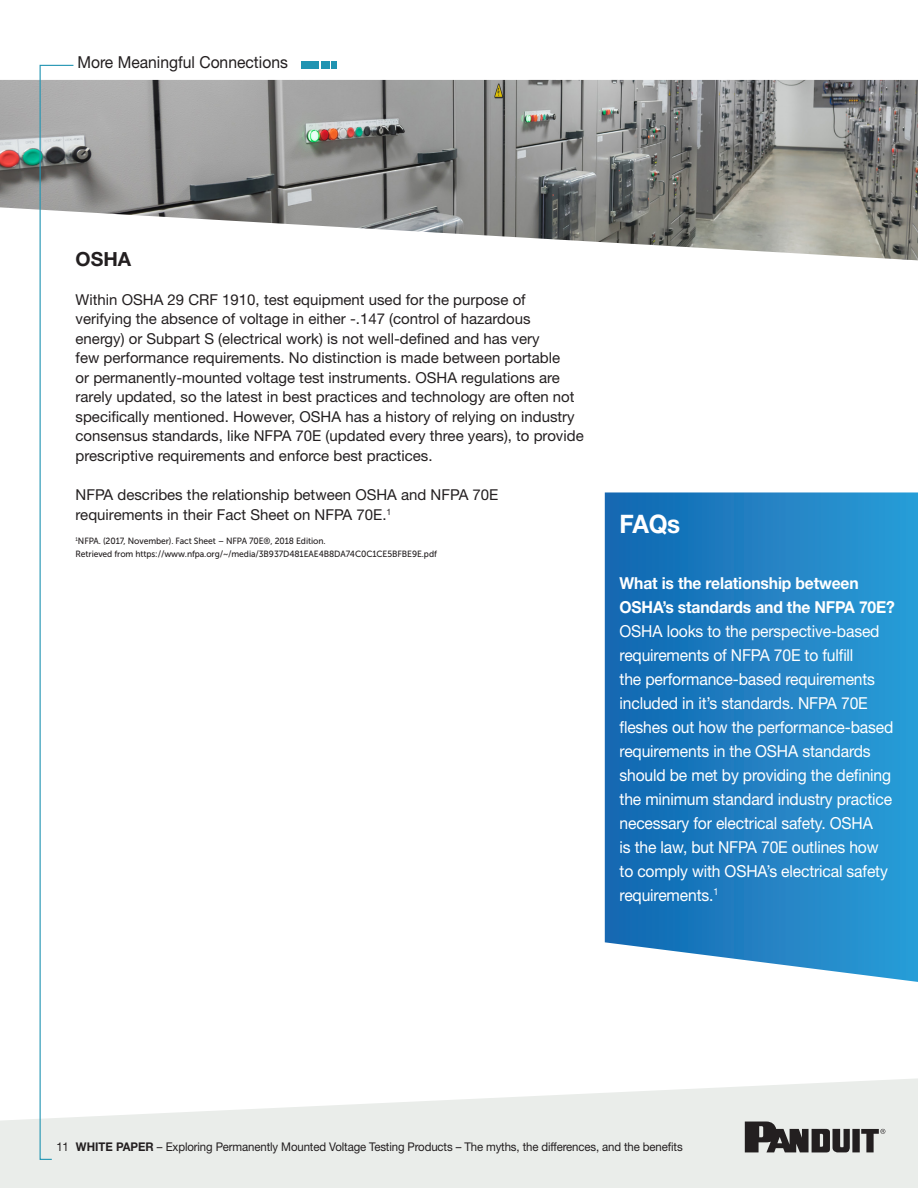
<style>
.page{position:relative;width:918px;height:1188px;background:#fff}
.page>*{position:absolute;margin:0;border:0;box-sizing:border-box;transform-origin:0 0}
.t1{font:700 25.5px "Helvetica Neue LT Std";color:#fff;scale:.95 1}
.t2{font:700 19.5px "Helvetica Neue LT Std";color:#231f20}
.t3{font:16.5px/24px "Helvetica Neue LT Std";letter-spacing:-.01em;color:#fff;scale:.95 1}
.t4{font:700 16.5px/24px "Helvetica Neue LT Std";letter-spacing:-.01em;color:#fff;scale:.95 1}
.Bullets_2_column{font:16.5px "Helvetica Neue LT Std";color:#231f20;scale:.95 1}
.t5{font:15px/19.5px "Helvetica Neue LT Std";color:#231f20}
.Bullets_2_column-2{font:12px "Helvetica Neue LT Std";letter-spacing:-.01em;color:#231f20;scale:.95 1}
.t6{font:9px/12.6px "Museo Sans 500";letter-spacing:-.01em;color:#231f20;scale:.95 1}
.s1{font-weight:700}
</style>
<div class="page">
<img style="left:0;top:80px;width:918px;height:180px">
<svg style="left:0;top:1078px;width:918px;height:110px;fill:#eaedea"></svg>
<svg style="left:39px;top:64px;width:36px;height:1096px"></svg>
<svg style="left:745px;top:1122px;width:140px;height:30px;background:#737171"></svg>
<div style="left:302px;top:61px;width:17px;height:7px;background:#2094b2"></div>
<div style="left:321px;top:61px;width:8px;height:7px;background:#2094b2"></div>
<svg style="left:332px;top:61px;width:5px;height:7px"></svg>
<svg style="left:605px;top:492px;width:313px;height:490px;background:#2886c6"></svg>
<p class="Bullets_2_column" style="left:77px;top:53px;width:223px">More Meaningful Connections</p>
<p class="t2" style="left:76px;top:247px;width:57px">OSHA</p>
<p class="t5" style="left:76px;top:289px;width:510px">Within OSHA 29 CRF 1910, test equipment used for the purpose of verifying the absence of voltage in either -.147 (control of hazardous<br>energy) or Subpart S (electrical work) is not well-defined and has very<br>few performance requirements. No distinction is made between portable<br>or permanently-mounted voltage test instruments. OSHA regulations are rarely updated, so the latest in best practices and technology are often not specifically mentioned. However, OSHA has a history of relying on industry consensus standards, like NFPA 70E (updated every three years), to provide prescriptive requirements and enforce best practices.</p>
<p class="t5" style="left:76px;top:485px;width:424px">NFPA describes the relationship between OSHA and NFPA 70E requirements in their Fact Sheet on NFPA 70E.<sup>1</sup></p>
<p class="t6" style="left:76px;top:535px;width:382px"><sup>1</sup>NFPA. (2017, November). Fact Sheet – NFPA 70E®, 2018 Edition.<br>Retrieved from https://www.nfpa.org/~/media/3B937D481EAE4B8DA74C0C1CE5BFBE9E.pdf</p>
<p class="t1" style="left:620px;top:508px;width:65px">FAQs</p>
<p class="t4" style="left:620px;top:570px;width:291px">What is the relationship between<br>OSHA’s standards and the NFPA 70E?</p>
<p class="t3" style="left:620px;top:619px;width:290px">OSHA looks to the perspective-based requirements of NFPA 70E to fulfill<br>the performance-based requirements included in it’s standards. NFPA 70E fleshes out how the performance-based requirements in the OSHA standards should be met by providing the defining the minimum standard industry practice necessary for electrical safety. OSHA<br>is the law, but NFPA 70E outlines how to comply with OSHA’s electrical safety requirements.<sup>1</sup></p>
<p class="Bullets_2_column-2" style="left:56px;top:1140px;width:661px">11 <span class="s1">WHITE PAPER</span> – Exploring Permanently Mounted Voltage Testing Products – The myths, the differences, and the benefits</p>
</div>
